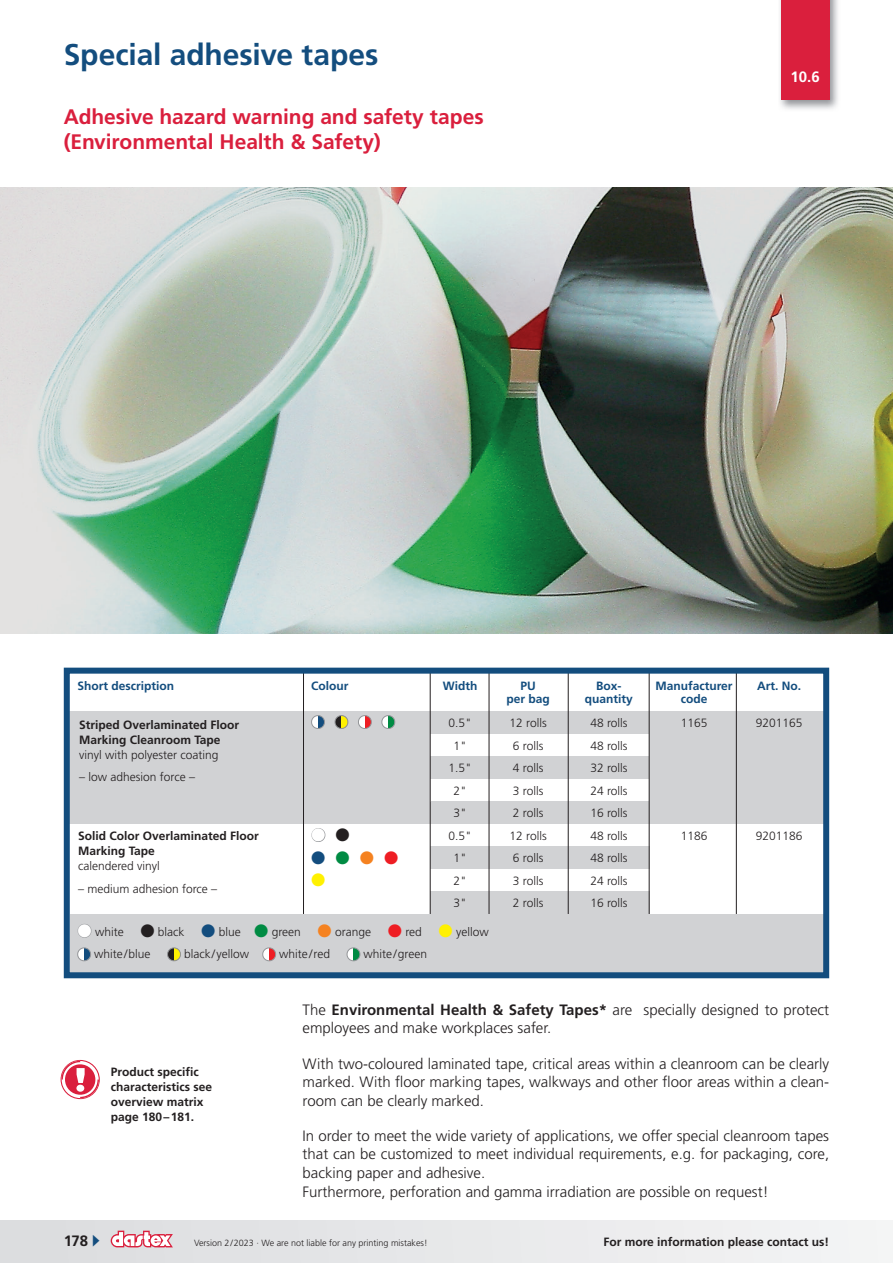
<style>
.page{position:relative;width:893px;height:1263px;background:#fff}
.page>*{position:absolute;margin:0;border:0;box-sizing:border-box;transform-origin:0 0}
.t1{font:700 30px "Frutiger LT Std";letter-spacing:-.005em;color:#134d7e}
.t2{font:700 21px/25.5px "Frutiger LT Std";letter-spacing:-.005em;color:#da1f3d}
.t3{font:18px "Zapf Dingbats ITC";color:#134d7e}
.t4{font:18px "Zapf Dingbats ITC";color:#fff101}
.t5{font:300 15px/18.6px "Frutiger LT Std";color:#231f20}
.t6{font:700 15px "Frutiger LT Std";color:#231f20}
.t7{font:700 15px "Frutiger LT Std";color:#fff}
.t8{font:300 12px/22.5px "Frutiger LT Std";color:#231f20}
.t9{font:700 12px/15px "Frutiger LT Std";color:#231f20}
.t10{font:700 12px "Frutiger LT Std";color:#134d7e}
.t11{font:300 9px "Frutiger LT Std";color:#231f20}
.s1{color:#008b43}
.s2{color:#f58220}
.s3{color:#ee1d23}
.s4{color:#939598}
.s5{color:#134d7e}
.s6{color:#fff101}
.s7{font-weight:700}
</style>
<div class="page">
<div style="left:0;top:1220px;width:893px;height:43px;background:#e8e9ea"></div>
<svg style="left:111px;top:1230px;width:62px;height:17px"></svg>
<img style="left:0;top:187px;width:893px;height:447px">
<div style="left:70px;top:711px;width:757px;height:113px;background:#d1d2d4"></div>
<div style="left:430px;top:734px;width:219px;height:22px;background:#fff"></div>
<div style="left:430px;top:779px;width:219px;height:22px;background:#fff"></div>
<div style="left:430px;top:846px;width:219px;height:23px;background:#d1d2d4"></div>
<div style="left:430px;top:891px;width:219px;height:23px;background:#d1d2d4"></div>
<div style="left:70px;top:914px;width:753px;height:60px;background:#d1d2d4"></div>
<hr style="left:489px;top:670px;width:1px;height:244px;background:#231f20">
<hr style="left:568px;top:670px;width:1px;height:244px;background:#231f20">
<hr style="left:649px;top:670px;width:1px;height:244px;background:#231f20">
<hr style="left:736px;top:670px;width:1px;height:244px;background:#231f20">
<hr style="left:303px;top:669px;width:1px;height:245px;background:#231f20">
<hr style="left:430px;top:670px;width:1px;height:244px;background:#231f20">
<div style="left:64px;top:668px;width:765px;height:310px;border:6px solid #134d7e"></div>
<svg style="left:311px;top:715px;width:14px;height:14px"></svg>
<svg style="left:334px;top:715px;width:14px;height:14px"></svg>
<svg style="left:358px;top:715px;width:14px;height:14px"></svg>
<svg style="left:381px;top:715px;width:14px;height:14px"></svg>
<svg style="left:77px;top:947px;width:14px;height:14px"></svg>
<svg style="left:167px;top:947px;width:14px;height:14px"></svg>
<svg style="left:262px;top:947px;width:14px;height:14px"></svg>
<svg style="left:346px;top:947px;width:14px;height:14px"></svg>
<img style="left:780px;top:0;width:58px;height:109px">
<div style="left:781px;top:0;width:48px;height:100px;background:#da1f3d"></div>
<svg style="left:61px;top:1060px;width:39px;height:39px"></svg>
<h1 class="t1" style="left:64px;top:37px;width:316px">Special adhesive tapes</h1>
<h2 class="t2" style="left:64px;top:104px;width:421px">Adhesive hazard warning and safety tapes (Environmental Health &amp; Safety)</h2>
<p class="t7" style="left:790px;top:68px;width:31px">10.6</p>
<p class="t10" style="left:77px;top:678px;width:98px">Short description</p>
<p class="t10" style="left:311px;top:678px;width:39px">Colour</p>
<p class="t10" style="left:443px;top:678px;width:36px">Width</p>
<p class="t10" style="left:520px;top:678px;width:17px">PU</p>
<p class="t10" style="left:596px;top:678px;width:27px">Box-</p>
<p class="t10" style="left:655px;top:678px;width:79px">Manufacturer</p>
<p class="t10" style="left:757px;top:678px;width:46px">Art. No.</p>
<p class="t10" style="left:506px;top:692px;width:45px">per bag</p>
<p class="t10" style="left:585px;top:692px;width:50px">quantity</p>
<p class="t10" style="left:681px;top:692px;width:28px">code</p>
<p class="t8" style="left:448px;top:712px;width:25px">0.5"</p>
<p class="t8" style="left:510px;top:712px;width:39px">12 rolls</p>
<p class="t8" style="left:590px;top:712px;width:39px">48 rolls</p>
<p class="t8" style="left:681px;top:712px;width:28px">1165</p>
<p class="t8" style="left:756px;top:712px;width:48px">9201165</p>
<p class="t8" style="left:453px;top:734px;width:15px">1"</p>
<p class="t8" style="left:513px;top:734px;width:32px">6 rolls</p>
<p class="t8" style="left:590px;top:734px;width:39px">48 rolls</p>
<p class="t8" style="left:448px;top:757px;width:25px">1.5"</p>
<p class="t8" style="left:513px;top:757px;width:32px">4 rolls</p>
<p class="t8" style="left:590px;top:757px;width:39px">32 rolls</p>
<p class="t8" style="left:453px;top:779px;width:15px">2"</p>
<p class="t8" style="left:513px;top:779px;width:32px">3 rolls</p>
<p class="t8" style="left:590px;top:779px;width:39px">24 rolls</p>
<p class="t8" style="left:453px;top:802px;width:15px">3"</p>
<p class="t8" style="left:513px;top:802px;width:32px">2 rolls</p>
<p class="t8" style="left:590px;top:802px;width:39px">16 rolls</p>
<p class="t8" style="left:448px;top:824px;width:25px">0.5"</p>
<p class="t8" style="left:510px;top:824px;width:39px">12 rolls</p>
<p class="t8" style="left:590px;top:824px;width:39px">48 rolls</p>
<p class="t8" style="left:681px;top:824px;width:28px">1186</p>
<p class="t8" style="left:756px;top:824px;width:48px">9201186</p>
<p class="t3" style="left:311px;top:849px;width:88px">● <span class="s1">●</span> <span class="s2">●</span> <span class="s3">●</span></p>
<p class="t8" style="left:453px;top:847px;width:15px">1"</p>
<p class="t8" style="left:513px;top:847px;width:32px">6 rolls</p>
<p class="t8" style="left:590px;top:847px;width:39px">48 rolls</p>
<p class="t4" style="left:311px;top:872px;width:16px">●</p>
<p class="t8" style="left:453px;top:869px;width:15px">2"</p>
<p class="t8" style="left:513px;top:869px;width:32px">3 rolls</p>
<p class="t8" style="left:590px;top:869px;width:39px">24 rolls</p>
<p class="t8" style="left:453px;top:892px;width:15px">3"</p>
<p class="t8" style="left:513px;top:892px;width:32px">2 rolls</p>
<p class="t8" style="left:590px;top:892px;width:39px">16 rolls</p>
<p class="t8" style="left:94px;top:920px;width:396px;text-indent:-17px"><span class="s4">●</span> white ● black <span class="s5">●</span> blue <span class="s1">●</span> green <span class="s2">●</span> orange <span class="s3">●</span> red <span class="s6">●</span> yellow white/blue</p>
<p class="t9" style="left:79px;top:717px;width:162px">Striped Overlaminated Floor<br>Marking Cleanroom Tape</p>
<p class="t8" style="left:79px;top:744px;width:141px">vinyl with polyester coating</p>
<p class="t8" style="left:79px;top:766px;width:117px">– low adhesion force –</p>
<p class="t9" style="left:78px;top:829px;width:182px">Solid Color Overlaminated Floor<br>Marking Tape</p>
<p class="t8" style="left:78px;top:855px;width:83px">calendered vinyl</p>
<p class="t8" style="left:78px;top:878px;width:141px">– medium adhesion force –</p>
<p class="t8" style="left:184px;top:943px;width:67px">black/yellow</p>
<p class="t8" style="left:279px;top:943px;width:52px">white/red</p>
<p class="t8" style="left:364px;top:943px;width:65px">white/green</p>
<p class="t9" style="left:111px;top:1064px;width:103px">Product specific characteristics see overview matrix page 180–181.</p>
<p class="t5" style="left:303px;top:1000px;width:528px">The <span class="s7">Environmental Health &amp; Safety Tapes*</span> are specially designed to protect employees and make workplaces safer.</p>
<p class="t5" style="left:303px;top:1054px;width:528px;text-align:justify">With two-coloured laminated tape, critical areas within a cleanroom can be clearly marked. With floor marking tapes, walkways and other floor areas within a clean&shy;room can be clearly marked.</p>
<p class="t5" style="left:303px;top:1126px;width:528px">In order to meet the wide variety of applications, we offer special cleanroom tapes that can be customized to meet individual requirements, e.g. for packaging, core, backing paper and adhesive.<br>Furthermore, perforation and gamma irradiation are possible on request!</p>
<p class="t6" style="left:64px;top:1232px;width:38px">178 <span class="s5">▶</span></p>
<p class="t11" style="left:194px;top:1237px;width:235px">Version 2/2023 · We are not liable for any printing mistakes!</p>
<p class="t9" style="left:603px;top:1234px;width:227px">For more information please contact us!</p>
</div>
